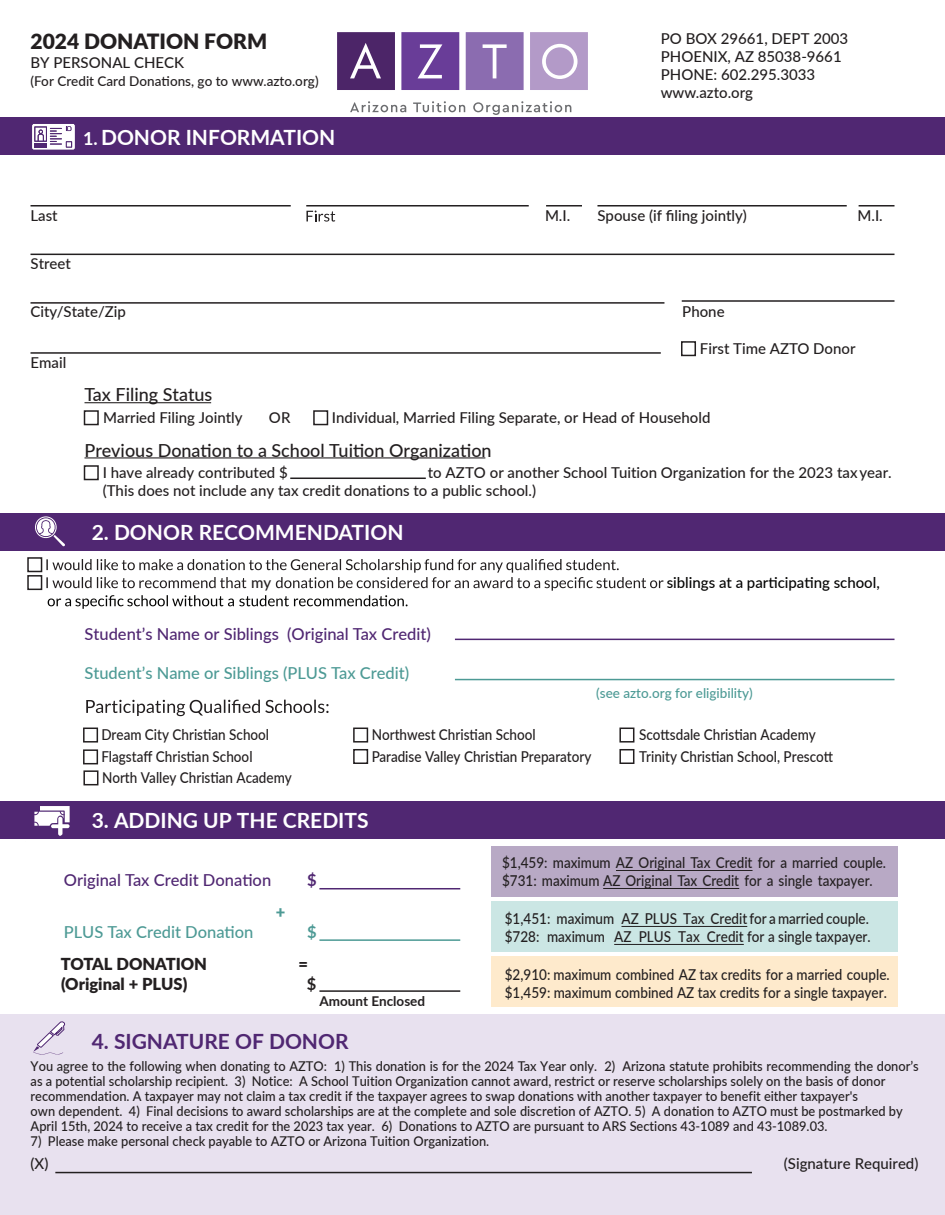
<style>
.page{position:relative;width:945px;height:1215px;background:#fff}
.page>*{position:absolute;margin:0;border:0;box-sizing:border-box;transform-origin:0 0}
.t1{font:700 21px "Lato";color:#fff}
.t2{font:700 21px "Lato";color:#502772}
.t3{font:900 21px "Lato";color:#231f20}
.t4{font:500 18px "Lato";color:#231f20}
.t5{font:500 16.5px "Lato";color:#502772}
.t6{font:500 16.5px "Lato";color:#4d9a95}
.t7{font:900 16.5px "Lato";color:#231f20}
.t8{font:700 16.5px "Lato";color:#502772}
.t9{font:900 16.5px "Lato";color:#4d9a95}
.t10{font:700 16.5px "Lato";color:#4d9a95}
.t11{font:700 16.5px "Lato";color:#231f20}
.t12{font:500 15px/18px "Lato";color:#231f20;scale:.9 1}
.t13{font:500 15px/18px "Lato";color:#231f20}
.t14{font:500 15px "Lato";color:#050504}
.t15{font:500 13.5px/15px "Lato";color:#231f20;scale:.95 1}
.t16{font:500 13.5px "Lato";color:#231f20}
.t17{font:500 13.5px "Lato";color:#4d9a95}
.t18{font:700 13.5px "Lato";color:#231f20}
.s1{font-size:18px}
</style>
<div class="page">
<div style="left:0;top:117px;width:945px;height:38px;background:#502772"></div>
<div style="left:0;top:513px;width:945px;height:38px;background:#502772"></div>
<div style="left:0;top:801px;width:945px;height:38px;background:#502772"></div>
<div style="left:0;top:1014px;width:945px;height:201px;background:#e8e1ef"></div>
<hr style="left:85px;top:402px;width:126px;height:1px;background:#231f20">
<hr style="left:85px;top:457px;width:400px;height:1px;background:#231f20">
<svg style="left:306px;top:211px;width:29px;height:11px"></svg>
<svg style="left:86px;top:700px;width:243px;height:16px"></svg>
<hr style="left:31px;top:205px;width:260px;height:2px;background:#231f20">
<hr style="left:597px;top:205px;width:250px;height:2px;background:#231f20">
<hr style="left:31px;top:352px;width:630px;height:2px;background:#231f20">
<hr style="left:31px;top:254px;width:864px;height:1px;background:#231f20">
<hr style="left:31px;top:302px;width:633px;height:2px;background:#231f20">
<hr style="left:682px;top:300px;width:213px;height:2px;background:#231f20">
<hr style="left:306px;top:205px;width:223px;height:2px;background:#231f20">
<hr style="left:546px;top:205px;width:36px;height:2px;background:#231f20">
<hr style="left:859px;top:205px;width:36px;height:2px;background:#231f20">
<hr style="left:455px;top:639px;width:440px;height:1px;background:#502772">
<hr style="left:455px;top:679px;width:440px;height:1px;background:#4d9a95">
<div style="left:491px;top:846px;width:407px;height:50px;background:#b8a9c5"></div>
<div style="left:491px;top:901px;width:407px;height:51px;background:#cbe6e4"></div>
<div style="left:491px;top:957px;width:407px;height:50px;background:#feeacc"></div>
<hr style="left:55px;top:1172px;width:697px;height:1px;background:#231f20">
<svg style="left:350px;top:101px;width:56px;height:11px"></svg>
<svg style="left:413px;top:101px;width:52px;height:11px"></svg>
<svg style="left:473px;top:101px;width:98px;height:14px"></svg>
<svg style="left:337px;top:32px;width:58px;height:58px;background:#5c3875"></svg>
<svg style="left:401px;top:32px;width:58px;height:58px;background:#764ea1"></svg>
<svg style="left:466px;top:32px;width:58px;height:58px;background:#9276b5"></svg>
<svg style="left:530px;top:32px;width:58px;height:58px;background:#bba5ce"></svg>
<svg style="left:33px;top:1021px;width:33px;height:34px"></svg>
<svg style="left:34px;top:806px;width:36px;height:30px"></svg>
<svg style="left:32px;top:124px;width:43px;height:26px"></svg>
<hr style="left:290px;top:478px;width:136px;height:1px;background:#231f20">
<hr style="left:319px;top:888px;width:141px;height:1px;background:#502772">
<hr style="left:319px;top:939px;width:141px;height:2px;background:#4d9a95">
<hr style="left:319px;top:990px;width:141px;height:2px;background:#231f20">
<svg style="left:27px;top:516px;width:637px;height:93px"></svg>
<div style="left:681px;top:341px;width:15px;height:15px;border:2px solid #231f20"></div>
<div style="left:84px;top:410px;width:15px;height:15px;border:2px solid #231f20"></div>
<div style="left:84px;top:465px;width:15px;height:15px;border:2px solid #231f20"></div>
<div style="left:313px;top:410px;width:15px;height:15px;border:2px solid #231f20"></div>
<div style="left:27px;top:557px;width:15px;height:15px;border:2px solid #231f20"></div>
<div style="left:27px;top:575px;width:15px;height:15px;border:2px solid #231f20"></div>
<div style="left:83px;top:728px;width:15px;height:15px;border:2px solid #231f20"></div>
<div style="left:353px;top:728px;width:15px;height:15px;border:2px solid #231f20"></div>
<div style="left:83px;top:749px;width:15px;height:15px;border:2px solid #231f20"></div>
<div style="left:83px;top:770px;width:15px;height:15px;border:2px solid #231f20"></div>
<div style="left:353px;top:749px;width:15px;height:15px;border:2px solid #231f20"></div>
<div style="left:619px;top:728px;width:15px;height:15px;border:2px solid #231f20"></div>
<div style="left:619px;top:749px;width:15px;height:15px;border:2px solid #231f20"></div>
<hr style="left:616px;top:870px;width:137px;height:1px;background:#231f20">
<hr style="left:603px;top:888px;width:136px;height:1px;background:#231f20">
<hr style="left:621px;top:926px;width:126px;height:1px;background:#231f20">
<hr style="left:614px;top:944px;width:130px;height:1px;background:#231f20">
<p class="t3" style="left:31px;top:26px;width:238px">2024 DONATION FORM</p>
<p class="t13" style="left:31px;top:53px;width:155px">BY PERSONAL CHECK</p>
<p class="t16" style="left:31px;top:72px;width:290px">(For Credit Card Donations, go to www.azto.org)</p>
<p class="t1" style="left:83px;top:122px;width:254px"><span class="s1">1.</span> DONOR INFORMATION</p>
<p class="t13" style="left:661px;top:29px;width:189px">PO BOX 29661, DEPT 2003<br>PHOENIX, AZ 85038-9661<br>PHONE: 602.295.3033 www.azto.org</p>
<p class="t13" style="left:597px;top:206px;width:151px">Spouse (if filing jointly)</p>
<p class="t13" style="left:858px;top:206px;width:27px">M.I.</p>
<p class="t13" style="left:31px;top:206px;width:29px">Last</p>
<p class="t13" style="left:545px;top:206px;width:27px">M.I.</p>
<p class="t13" style="left:31px;top:254px;width:42px">Street</p>
<p class="t13" style="left:31px;top:302px;width:97px">City/State/Zip</p>
<p class="t13" style="left:682px;top:302px;width:44px">Phone</p>
<p class="t13" style="left:31px;top:353px;width:37px">Email</p>
<p class="t4" style="left:85px;top:382px;width:129px">Tax Filing Status</p>
<p class="t13" style="left:332px;top:408px;width:380px">Individual, Married Filing Separate, or Head of Household</p>
<p class="t4" style="left:85px;top:437px;width:409px">Previous Donation to a School Tuition Organization</p>
<p class="t13" style="left:103px;top:463px;width:187px">I have already contributed $</p>
<p class="t13" style="left:700px;top:339px;width:157px">First Time AZTO Donor</p>
<p class="t13" style="left:103px;top:408px;width:141px">Married Filing Jointly</p>
<p class="t13" style="left:269px;top:408px;width:23px">OR</p>
<p class="t13" style="left:103px;top:463px;width:791px;text-indent:325px">to AZTO or another School Tuition Organization for the 2023 tax year. (This does not include any tax credit donations to a public school.)</p>
<p class="t1" style="left:92px;top:517px;width:313px">2. DONOR RECOMMENDATION</p>
<p class="t13" style="left:251px;top:573px;width:21px">my</p>
<p class="t14" style="left:667px;top:572px;width:215px">siblings at a participating school,</p>
<p class="t5" style="left:85px;top:622px;width:348px">Student’s Name or Siblings (Original Tax Credit)</p>
<p class="t6" style="left:84px;top:661px;width:326px">Student’s Name or Siblings (PLUS Tax Credit)</p>
<p class="t17" style="left:596px;top:683px;width:158px">(see azto.org for eligibility)</p>
<p class="t12" style="left:101px;top:724px;width:188px;line-height:21.8px">Dream City Christian School<br>Flagstaff Christian School</p>
<p class="t12" style="left:102px;top:768px;width:212px">North Valley Christian Academy</p>
<p class="t12" style="left:372px;top:725px;width:184px">Northwest Christian School</p>
<p class="t12" style="left:372px;top:747px;width:246px">Paradise Valley Christian Preparatory</p>
<p class="t1" style="left:92px;top:804px;width:278px">3. ADDING UP THE CREDITS</p>
<p class="t12" style="left:639px;top:724px;width:217px;line-height:21.6px">Scottsdale Christian Academy<br>Trinity Christian School, Prescott</p>
<p class="t5" style="left:64px;top:869px;width:209px">Original Tax Credit Donation</p>
<p class="t8" style="left:307px;top:868px;width:11px">$</p>
<p class="t9" style="left:276px;top:900px;width:11px">+</p>
<p class="t6" style="left:64px;top:920px;width:191px">PLUS Tax Credit Donation</p>
<p class="t10" style="left:307px;top:920px;width:11px">$</p>
<p class="t7" style="left:61px;top:951px;width:148px">TOTAL DONATION</p>
<p class="t7" style="left:299px;top:951px;width:11px">=</p>
<p class="t7" style="left:61px;top:971px;width:128px">(Original + PLUS)</p>
<p class="t11" style="left:307px;top:971px;width:11px">$</p>
<p class="t18" style="left:319px;top:991px;width:107px">Amount Enclosed</p>
<p class="t12" style="left:502px;top:853px;width:428px">$1,459: maximum AZ Original Tax Credit for a married couple. $731: maximum AZ Original Tax Credit for a single taxpayer.</p>
<p class="t12" style="left:505px;top:909px;width:408px">$1,451: maximum AZ PLUS Tax Credit for a married couple. $728: maximum AZ PLUS Tax Credit for a single taxpayer.</p>
<p class="t12" style="left:505px;top:964px;width:429px">$2,910: maximum combined AZ tax credits for a married couple. $1,459: maximum combined AZ tax credits for a single taxpayer.</p>
<p class="t2" style="left:92px;top:1026px;width:258px">4. SIGNATURE OF DONOR</p>
<p class="t15" style="left:31px;top:1058px;width:936px">You agree to the following when donating to AZTO: 1) This donation is for the 2024 Tax Year only. 2) Arizona statute prohibits recommending the donor’s as a potential scholarship recipient. 3) Notice: A School Tuition Organization cannot award, restrict or reserve scholarships solely on the basis of donor recommendation. A taxpayer may not claim a tax credit if the taxpayer agrees to swap donations with another taxpayer to benefit either taxpayer's<br>own dependent. 4) Final decisions to award scholarships are at the complete and sole discretion of AZTO. 5) A donation to AZTO must be postmarked by April 15th, 2024 to receive a tax credit for the 2023 tax year. 6) Donations to AZTO are pursuant to ARS Sections 43-1089 and 43-1089.03.</p>
<p class="t15" style="left:31px;top:1133px;width:484px">7) Please make personal check payable to AZTO or Arizona Tuition Organization.</p>
<p class="t13" style="left:31px;top:1154px;width:19px">(X)</p>
<p class="t13" style="left:784px;top:1154px;width:136px">(Signature Required)</p>
</div>
